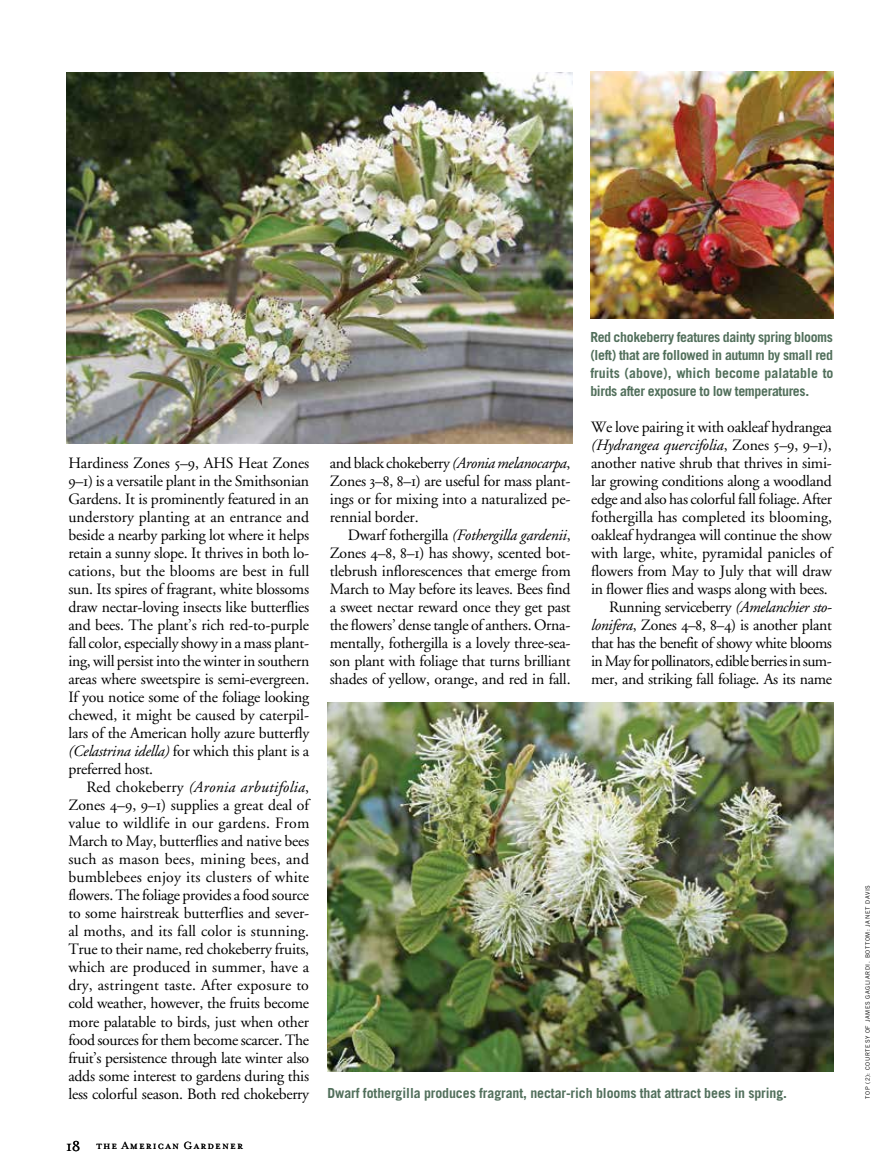
<style>
.page{position:relative;width:891px;height:1175px;background:#fff}
.page>*{position:absolute;margin:0;border:0;box-sizing:border-box;transform-origin:0 0}
.t1{font:15.75px/18px "Adobe Garamond Regular Os F";letter-spacing:-.015em;color:#000;text-align:justify}
.t2{font:15.75px "Adobe Garamond Italic Os F";letter-spacing:-.005em;color:#000}
.t3{font:15.75px "Adobe Garamond Italic Os F";letter-spacing:.015em;color:#000}
.t4{font:700 13.8px/18px "Trade Gothic";letter-spacing:-.005em;color:#516f5b;text-align:justify}
.t5{font:12px "Mrs Eaves Small Caps";letter-spacing:.09em;color:#000}
.t6{font:6px "Trade Gothic";letter-spacing:.095em;color:#000}
.s1{font-family:"Adobe Garamond Italic Os F"}
.s2{font-family:"Adobe Garamond Regular Os F"}
.s3{font-family:"Mrs Eaves Roman";font-size:16.5px}
</style>
<div class="page">
<img style="left:66px;top:72px;width:506px;height:371px">
<img style="left:590px;top:72px;width:243px;height:246px">
<img style="left:328px;top:702px;width:505px;height:369px">
<p class="t1" style="left:68px;top:454px;width:242px">Hardiness Zones 5–9, AHS Heat Zones 9–1) is a versatile plant in the Smithsonian Gardens. It is prominently featured in an understory planting at an entrance and beside a nearby parking lot where it helps retain a sunny slope. It thrives in both lo&shy;cations, but the blooms are best in full sun. Its spires of fragrant, white blossoms draw nectar-loving insects like butterflies and bees. The plant’s rich red-to-purple fall color, especially showy in a mass plant&shy;ing, will persist into the winter in southern areas where sweetspire is semi-evergreen.<br>If you notice some of the foliage looking chewed, it might be caused by caterpil&shy;lars of the American holly azure butterfly <span class="s1">(Celastrina idella)</span> for which this plant is a preferred host.</p>
<p class="t3" style="left:86px;top:779px;width:224px"><span class="s2">Red chokeberry</span> (Aronia arbutifolia<span class="s2">,</span></p>
<p class="t1" style="left:68px;top:796px;width:243px">Zones 4–9, 9–1) supplies a great deal of value to wildlife in our gardens. From March to May, butterflies and native bees such as mason bees, mining bees, and bumblebees enjoy its clusters of white flowers. The foliage provides a food source to some hairstreak butterflies and sever&shy;al moths, and its fall color is stunning.<br>True to their name, red chokeberry fruits, which are produced in summer, have a dry, astringent taste. After exposure to cold weather, however, the fruits become more palatable to birds, just when other food sources for them become scarcer. The fruit’s persistence through late winter also adds some interest to gardens during this less colorful season. Both red chokeberry</p>
<p class="t5" style="left:66px;top:1139px;width:178px"><span class="s3">18</span> the American Gardener</p>
<p class="t1" style="left:330px;top:454px;width:242px">and black chokeberry <span class="s1">(Aronia melanocarpa</span>, Zones 3–8, 8–1) are useful for mass plant&shy;ings or for mixing into a naturalized pe&shy;rennial border.</p>
<p class="t2" style="left:348px;top:527px;width:224px"><span class="s2">Dwarf fothergilla</span> (Fothergilla gardenii<span class="s2">,</span></p>
<p class="t1" style="left:330px;top:545px;width:243px">Zones 4–8, 8–1) has showy, scented bot&shy;tlebrush inflorescences that emerge from March to May before its leaves. Bees find a sweet nectar reward once they get past the flowers’ dense tangle of anthers. Orna&shy;mentally, fothergilla is a lovely three-sea&shy;son plant with foliage that turns brilliant shades of yellow, orange, and red in fall.</p>
<p class="t4" style="left:590px;top:328px;width:245px">Red chokeberry features dainty spring blooms (left) that are followed in autumn by small red fruits (above), which become palatable to birds after exposure to low temperatures.</p>
<p class="t1" style="left:591px;top:419px;width:242px">We love pairing it with oakleaf hydrangea</p>
<p class="t2" style="left:591px;top:437px;width:242px">(Hydrangea quercifolia<span class="s2">, Zones 5–9, 9–1),</span></p>
<p class="t1" style="left:591px;top:455px;width:242px;text-align:right">another native shrub that thrives in simi&shy;lar growing conditions along a woodland edge and also has colorful fall foliage. After fothergilla has completed its blooming, oakleaf hydrangea will continue the show with large, white, pyramidal panicles of flowers from May to July that will draw in flower flies and wasps along with bees.<br>Running serviceberry <span class="s1">(Amelanchier sto&shy;lonifera</span>, Zones 4–8, 8–4) is another plant that has the benefit of showy white blooms in May for pollinators, edible berries in sum&shy;mer, and striking fall foliage. As its name</p>
<p class="t4" style="left:328px;top:1084px;width:461px">Dwarf fothergilla produces fragrant, nectar-rich blooms that attract bees in spring.</p>
<p class="t6" style="left:864px;top:1098px;width:215px;rotate:-90deg">TOP (2): COURTESY OF JAMES GAGLIARDI. BOTTOM: JANET DAVIS</p>
</div>
